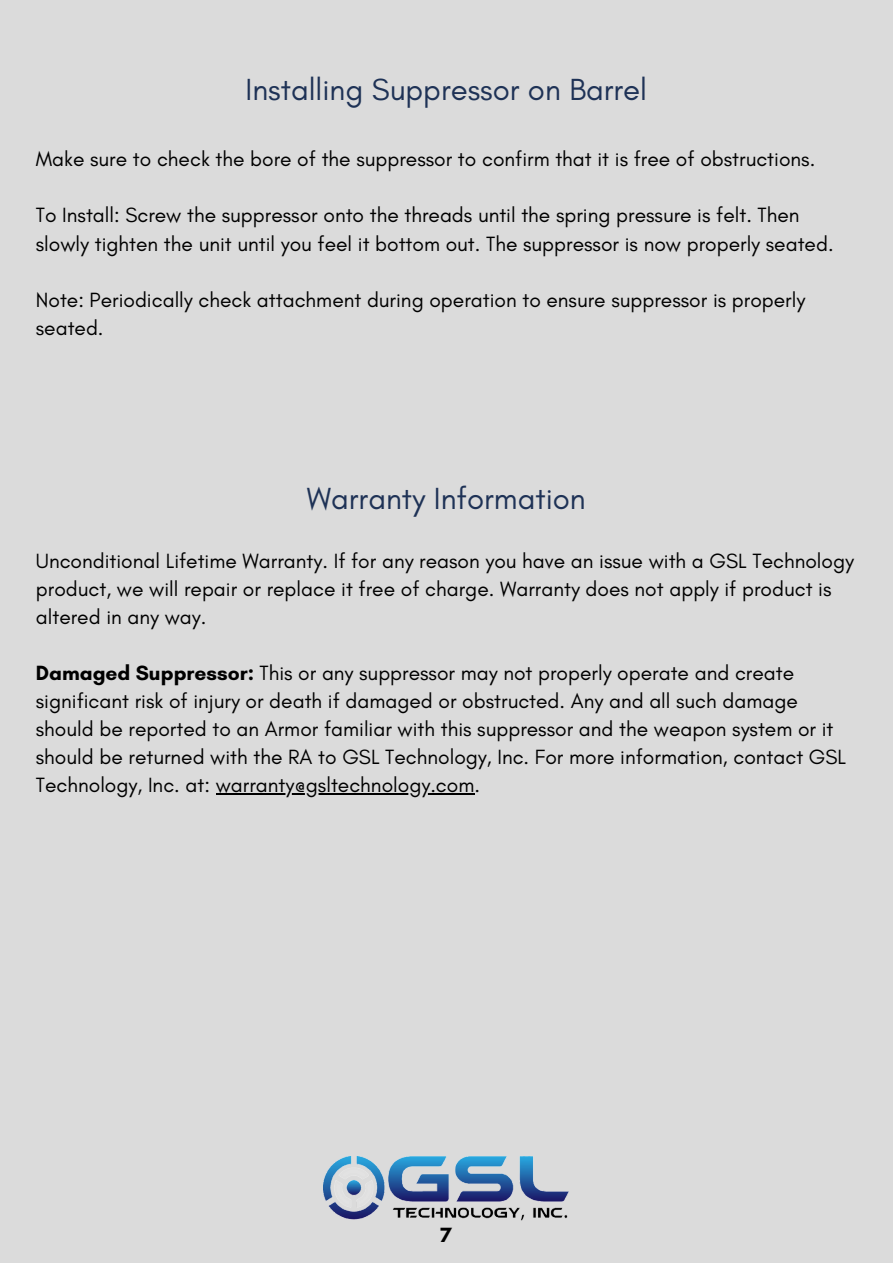
<style>
.page{position:relative;width:893px;height:1264px;background:#fff}
.page>*{position:absolute;margin:0;border:0;box-sizing:border-box;transform-origin:0 0}
.t1{font:31.05px "Glacial Indifference";color:#1e3256}
.t2{font:21px/28px "Glacial Indifference";color:#000}
.t3{font:700 21px "Glacial Indifference";color:#000}
.s1{font-weight:700}
</style>
<div class="page">
<div style="left:0;top:0;width:892px;height:1262px;background:#dbdbdb"></div>
<img style="left:324px;top:1156px;width:245px;height:65px">
<hr style="left:216px;top:793px;width:258px;height:1px;background:#000">
<p class="t1" style="left:245px;top:70px;width:403px">Installing Suppressor on Barrel</p>
<p class="t2" style="left:36px;top:145px;width:780px">Make sure to check the bore of the suppressor to confirm that it is free of obstructions.</p>
<p class="t2" style="left:36px;top:201px;width:799px">To Install: Screw the suppressor onto the threads until the spring pressure is felt. Then slowly tighten the unit until you feel it bottom out. The suppressor is now properly seated.</p>
<p class="t2" style="left:36px;top:285px;width:771px">Note: Periodically check attachment during operation to ensure suppressor is properly seated.</p>
<p class="t1" style="left:307px;top:480px;width:280px">Warranty Information</p>
<p class="t2" style="left:36px;top:546px;width:819px">Unconditional Lifetime Warranty. If for any reason you have an issue with a GSL Technology product, we will repair or replace it free of charge. Warranty does not apply if product is altered in any way.</p>
<p class="t2" style="left:36px;top:658px;width:811px"><span class="s1">Damaged Suppressor:</span> This or any suppressor may not properly operate and create significant risk of injury or death if damaged or obstructed. Any and all such damage should be reported to an Armor familiar with this suppressor and the weapon system or it should be returned with the RA to GSL Technology, Inc. For more information, contact GSL Technology, Inc. at: warranty@gsltechnology.com.</p>
<p class="t3" style="left:440px;top:1222px;width:13px">7</p>
</div>
